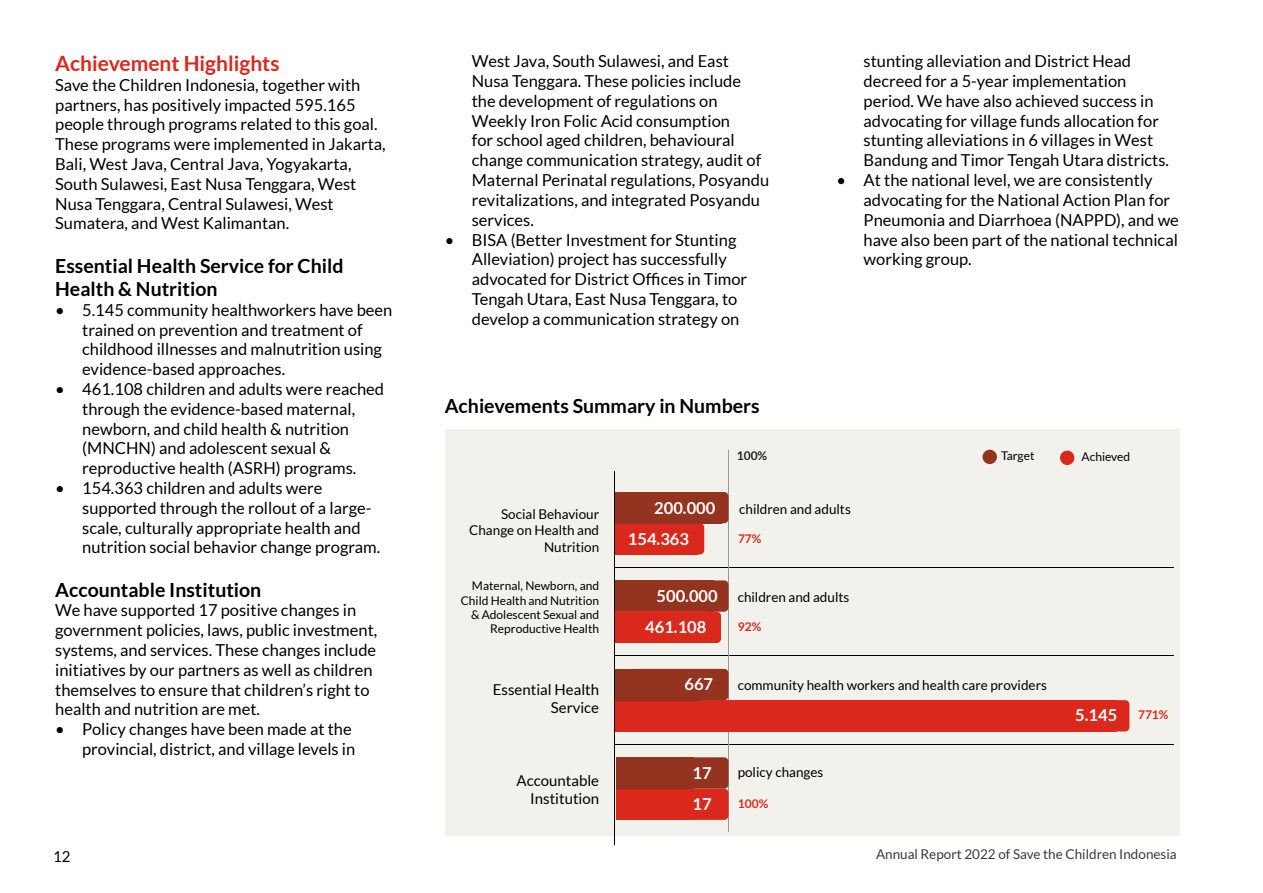
<style>
.page{position:relative;width:1263px;height:893px;background:#fff}
.page>*{position:absolute;margin:0;border:0;box-sizing:border-box;transform-origin:0 0}
.t1{font:700 21px "Lato";color:#da291c}
.t2{font:700 19.5px/23.4px "Lato";color:#000}
.t3{font:16.5px/19.8px "Lato";color:#000}
.t4{font:700 16.5px "Lato";color:#fff}
.t5{font:15px/18px "Lato";color:#000;text-align:right}
.t6{font:13.5px/16.2px "Lato";color:#000;text-align:right}
.t7{font:13.5px "Lato";color:#383a3f}
.t8{font:12px/14.4px "Lato";color:#000;text-align:right}
.t9{font:700 12px "Lato";color:#da291c}
.t10{font:700 12px "Lato";color:#212121}
.s1{font-weight:700;font-size:16.5px;color:#fff}
</style>
<div class="page">
<div style="left:445px;top:429px;width:734px;height:407px;background:#f2f1ec"></div>
<hr style="left:614px;top:471px;width:1px;height:374px;background:#010000">
<hr style="left:615px;top:567px;width:559px;height:1px;background:#010000">
<hr style="left:615px;top:656px;width:559px;height:1px;background:#010000">
<hr style="left:615px;top:744px;width:559px;height:1px;background:#010000">
<hr style="left:728px;top:451px;width:1px;height:381px;background:#999897">
<div style="left:622px;top:523px;width:82px;height:31px;background:#da291c;border-radius:4px"></div>
<div style="left:616px;top:523px;width:82px;height:31px;background:#da291c"></div>
<div style="left:630px;top:580px;width:98px;height:32px;background:#943320;border-radius:4px"></div>
<div style="left:616px;top:580px;width:98px;height:32px;background:#943320"></div>
<div style="left:630px;top:612px;width:91px;height:31px;background:#da291c;border-radius:4px"></div>
<div style="left:616px;top:612px;width:91px;height:31px;background:#da291c"></div>
<div style="left:628px;top:700px;width:501px;height:31px;background:#da291c;border-radius:4px"></div>
<div style="left:616px;top:700px;width:501px;height:31px;background:#da291c"></div>
<div style="left:651px;top:789px;width:77px;height:31px;background:#da291c;border-radius:4px"></div>
<div style="left:616px;top:789px;width:77px;height:31px;background:#da291c"></div>
<div style="left:1060px;top:451px;width:14px;height:14px;background:#da291c;border-radius:50%"></div>
<div style="left:982px;top:450px;width:15px;height:14px;background:#943320;border-radius:50%"></div>
<div style="left:622px;top:492px;width:106px;height:31px;background:#943320;border-radius:4px"></div>
<div style="left:616px;top:492px;width:106px;height:31px;background:#943320"></div>
<div style="left:628px;top:669px;width:100px;height:31px;background:#943320;border-radius:4px"></div>
<div style="left:616px;top:669px;width:84px;height:31px;background:#943320"></div>
<div style="left:651px;top:757px;width:77px;height:32px;background:#943320;border-radius:4px"></div>
<div style="left:616px;top:757px;width:77px;height:32px;background:#943320"></div>
<p class="t1" style="left:55px;top:51px;width:226px">Achievement Highlights</p>
<p class="t3" style="left:55px;top:75px;width:332px">Save the Children Indonesia, together with partners, has positively impacted 595.165 people through programs related to this goal.<br>These programs were implemented in Jakarta, Bali, West Java, Central Java, Yogyakarta, South Sulawesi, East Nusa Tenggara, West Nusa Tenggara, Central Sulawesi, West Sumatera, and West Kalimantan.</p>
<p class="t2" style="left:55px;top:253px;width:290px">Essential Health Service for Child<br>Health &amp; Nutrition</p>
<p class="t3" style="left:82px;top:300px;width:312px;text-indent:-27px">• 5.145 community healthworkers have been trained on prevention and treatment of childhood illnesses and malnutrition using evidence-based approaches.</p>
<p class="t3" style="left:82px;top:379px;width:303px;text-indent:-27px">• 461.108 children and adults were reached through the evidence-based maternal, newborn, and child health &amp; nutrition (MNCHN) and adolescent sexual &amp; reproductive health (ASRH) programs.</p>
<p class="t3" style="left:82px;top:478px;width:299px;text-indent:-27px">• 154.363 children and adults were supported through the rollout of a large&shy;scale, culturally appropriate health and nutrition social behavior change program.</p>
<p class="t2" style="left:55px;top:577px;width:208px">Accountable Institution</p>
<p class="t3" style="left:55px;top:600px;width:324px">We have supported 17 positive changes in government policies, laws, public investment, systems, and services. These changes include initiatives by our partners as well as children themselves to ensure that children’s right to health and nutrition are met.</p>
<p class="t3" style="left:55px;top:719px;width:302px;text-align:right">• Policy changes have been made at the provincial, district, and village levels in</p>
<p class="t3" style="left:472px;top:51px;width:299px">West Java, South Sulawesi, and East Nusa Tenggara. These policies include the development of regulations on Weekly Iron Folic Acid consumption<br>for school aged children, behavioural change communication strategy, audit of Maternal Perinatal regulations, Posyandu revitalizations, and integrated Posyandu services.</p>
<p class="t3" style="left:472px;top:230px;width:277px;text-indent:-27px">• BISA (Better Investment for Stunting Alleviation) project has successfully advocated for District Offices in Timor Tengah Utara, East Nusa Tenggara, to develop a communication strategy on</p>
<p class="t2" style="left:445px;top:394px;width:316px">Achievements Summary in Numbers</p>
<p class="t3" style="left:864px;top:51px;width:307px">stunting alleviation and District Head decreed for a 5-year implementation period. We have also achieved success in advocating for village funds allocation for stunting alleviations in 6 villages in West Bandung and Timor Tengah Utara districts.</p>
<p class="t3" style="left:864px;top:170px;width:317px;text-indent:-27px">• At the national level, we are consistently advocating for the National Action Plan for Pneumonia and Diarrhoea (NAPPD), and we have also been part of the national technical working group.</p>
<p class="t6" style="left:469px;top:506px;width:131px">Social Behaviour<br>Change on Health and<br>Nutrition</p>
<p class="t8" style="left:461px;top:578px;width:140px">Maternal, Newborn, and<br>Child Health and Nutrition &amp; Adolescent Sexual and<br>Reproductive Health</p>
<p class="t5" style="left:493px;top:680px;width:108px">Essential Health<br>Service</p>
<p class="t5" style="left:517px;top:771px;width:84px">Accountable<br>Institution</p>
<p class="t10" style="left:737px;top:449px;width:32px">100%</p>
<p class="t8" style="left:1001px;top:449px;width:35px">Target</p>
<p class="t8" style="left:1081px;top:450px;width:50px">Achieved</p>
<p class="t4" style="left:654px;top:498px;width:63px">200.000</p>
<p class="t6" style="left:739px;top:501px;width:113px">children and adults</p>
<p class="t4" style="left:628px;top:530px;width:63px">154.363</p>
<p class="t9" style="left:738px;top:532px;width:25px">77%</p>
<p class="t6" style="left:657px;top:589px;width:194px"><span class="s1">500.000</span> children and adults</p>
<p class="t4" style="left:645px;top:617px;width:63px">461.108</p>
<p class="t9" style="left:738px;top:620px;width:25px">92%</p>
<p class="t4" style="left:684px;top:674px;width:30px">667</p>
<p class="t6" style="left:738px;top:677px;width:311px">community health workers and health care providers</p>
<p class="t4" style="left:692px;top:763px;width:21px">17</p>
<p class="t6" style="left:738px;top:764px;width:87px">policy changes</p>
<p class="t4" style="left:692px;top:794px;width:21px">17</p>
<p class="t9" style="left:738px;top:796px;width:32px">100%</p>
<p class="t4" style="left:1075px;top:706px;width:43px">5.145</p>
<p class="t9" style="left:1138px;top:708px;width:32px">771%</p>
<p class="t5" style="left:53px;top:847px;width:19px">12</p>
<p class="t7" style="left:876px;top:846px;width:302px">Annual Report 2022 of Save the Children Indonesia</p>
</div>
